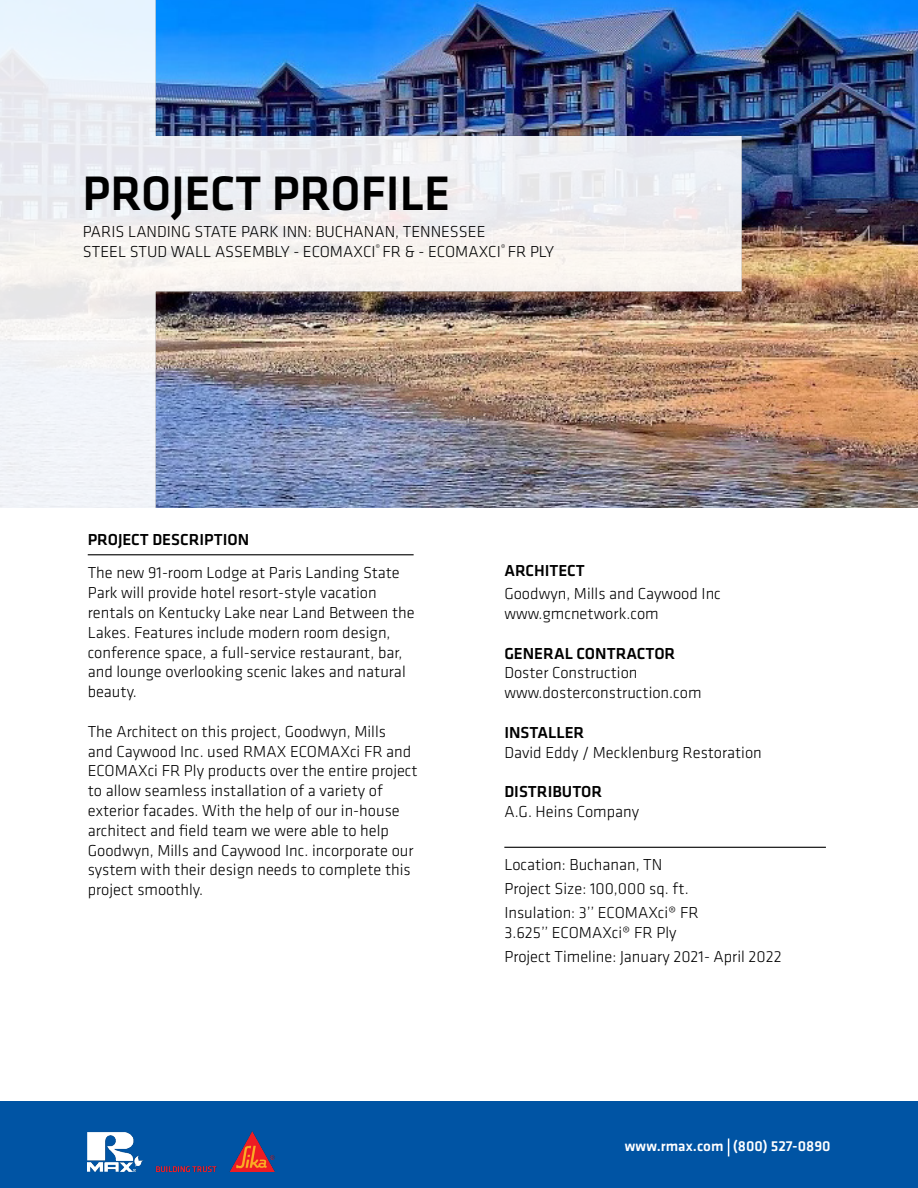
<style>
.page{position:relative;width:918px;height:1188px;background:#fff}
.page>*{position:absolute;margin:0;border:0;box-sizing:border-box;transform-origin:0 0}
.t1{font:500 50.25px "Klavika";color:#000;scale:.96 1}
.t2{font:300 16.5px/19.8px "Klavika";color:#000}
.t3{font:500 16.5px "Klavika";color:#000}
.t4{font:500 15px "Klavika";color:#fff}
</style>
<div class="page">
<img style="left:755px;top:0;width:163px;height:508px">
<hr style="left:88px;top:554px;width:326px;height:1px;background:#000">
<div style="left:0;top:1102px;width:918px;height:86px;background:#0054a4"></div>
<svg style="left:728px;top:1138px;width:1px;height:18px"></svg>
<img style="left:88px;top:1132px;width:186px;height:39px">
<img style="left:0;top:0;width:755px;height:508px">
<hr style="left:504px;top:847px;width:322px;height:1px;background:#000">
<h1 class="t1" style="left:83px;top:160px;width:384px">PROJECT PROFILE</h1>
<p class="t2" style="left:83px;top:221px;width:473px">PARIS LANDING STATE PARK INN: BUCHANAN, TENNESSEE<br>STEEL STUD WALL ASSEMBLY - ECOMAXCI<sup>®</sup> FR &amp; - ECOMAXCI<sup>®</sup> FR PLY</p>
<p class="t3" style="left:88px;top:528px;width:163px">PROJECT DESCRIPTION</p>
<p class="t2" style="left:88px;top:563px;width:328px">The new 91-room Lodge at Paris Landing State Park will provide hotel resort-style vacation rentals on Kentucky Lake near Land Between the Lakes. Features include modern room design, conference space, a full-service restaurant, bar, and lounge overlooking scenic lakes and natural beauty.</p>
<p class="t2" style="left:88px;top:721px;width:331px">The Architect on this project, Goodwyn, Mills<br>and Caywood Inc. used RMAX ECOMAXci FR and ECOMAXci FR Ply products over the entire project to allow seamless installation of a variety of exterior facades. With the help of our in-house architect and field team we were able to help Goodwyn, Mills and Caywood Inc. incorporate our system with their design needs to complete this project smoothly.</p>
<p class="t3" style="left:504px;top:560px;width:82px">ARCHITECT</p>
<p class="t2" style="left:504px;top:584px;width:218px">Goodwyn, Mills and Caywood Inc www.gmcnetwork.com</p>
<p class="t3" style="left:504px;top:642px;width:173px">GENERAL CONTRACTOR</p>
<p class="t2" style="left:504px;top:663px;width:199px">Doster Construction www.dosterconstruction.com</p>
<p class="t3" style="left:504px;top:721px;width:82px">INSTALLER</p>
<p class="t2" style="left:504px;top:742px;width:259px">David Eddy / Mecklenburg Restoration</p>
<p class="t3" style="left:504px;top:781px;width:99px">DISTRIBUTOR</p>
<p class="t2" style="left:504px;top:801px;width:136px">A.G. Heins Company</p>
<p class="t2" style="left:504px;top:852px;width:196px;line-height:24.2px">Location: Buchanan, TN<br>Project Size: 100,000 sq. ft.<br>Insulation: 3’’ ECOMAXci® FR</p>
<p class="t2" style="left:504px;top:920px;width:279px;line-height:24.2px">3.625’’ ECOMAXci® FR Ply<br>Project Timeline: January 2021- April 2022</p>
<p class="t4" style="left:625px;top:1135px;width:207px">www.rmax.com (800) 527-0890</p>
</div>
